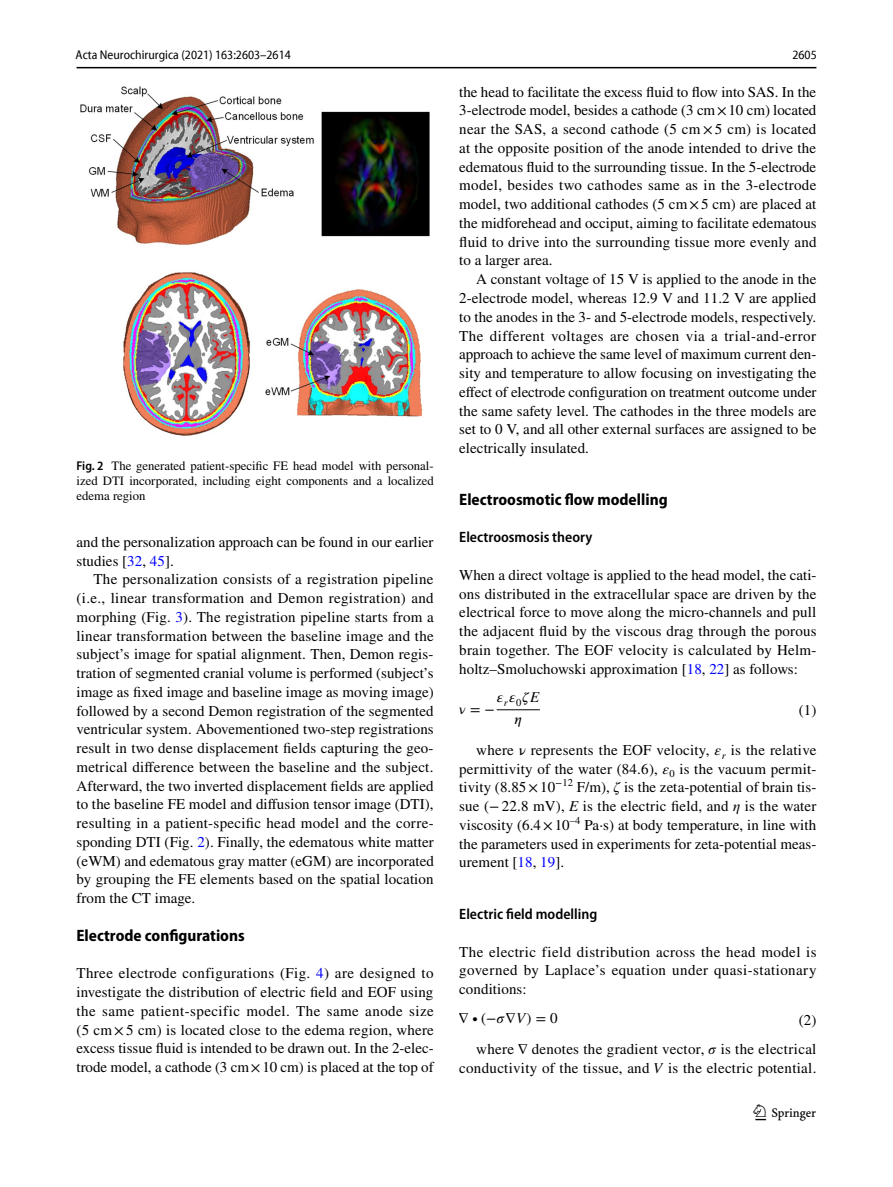
<style>
.page{position:relative;width:893px;height:1187px;background:#fff}
.page>*{position:absolute;margin:0;border:0;box-sizing:border-box;transform-origin:0 0}
.t1{font:22.5px "Springnew Regular 3";color:#000}
.t2{font:700 semi-condensed 16.5px "Myriad Pro";color:#000}
.t3{font:15px/18.8px "STIX";letter-spacing:.005em;color:#000;text-align:justify}
.t4{font:600 semi-condensed 15px "Myriad Pro";color:#000}
.t5{font:15px "STIX Math";color:#000}
.t6{font:15px/21.6px "STIX Math Italic 3";color:#000;text-align:center}
.t7{font:15px "STIX Math Regular 3";color:#000}
.t8{font:12.75px/15px "STIX";color:#000;text-align:justify}
.t9{font:semi-condensed 12.75px "Myriad Pro Unic";color:#000}
.s1{font-family:"Myriad Pro";font-weight:600;font-stretch:semi-condensed}
.s2{color:#00f}
.s3{font-family:"STIX General";font-style:italic}
.s4{font-family:"STIX Math Italic 3"}
.s5{font-style:italic}
.s6{font-family:"STIX General Italic 2"}
.s7{font-family:"STIX General Regular 2"}
.s8{font-family:"STIX Math Regular 2"}
.s9{font-family:"STIX Math Italic 2"}
.s10{font-family:"STIX General Italic 3"}
</style>
<div class="page">
<hr style="left:77px;top:67px;width:739px;height:1px;background:#000">
<hr style="left:497px;top:709px;width:43px;height:1px;background:#000">
<img style="left:81px;top:87px;width:348px;height:348px">
<p class="t9" style="left:76px;top:50px;width:217px">Acta Neurochirurgica (2021) 163:2603–2614</p>
<p class="t9" style="left:792px;top:50px;width:26px">2605</p>
<p class="t8" style="left:77px;top:459px;width:359px"><span class="s1">Fig. 2</span> The generated patient-specific FE head model with personal&shy;ized DTI incorporated, including eight components and a localized edema region</p>
<p class="t3" style="left:77px;top:533px;width:359px">and the personalization approach can be found in our earlier studies [<span class="s2">32</span>, <span class="s2">45</span>].</p>
<p class="t3" style="left:77px;top:571px;width:359px;text-indent:17px">The personalization consists of a registration pipeline (i.e., linear transformation and Demon registration) and morphing (Fig. <span class="s2">3</span>). The registration pipeline starts from a linear transformation between the baseline image and the subject’s image for spatial alignment. Then, Demon regis&shy;tration of segmented cranial volume is performed (subject’s image as fixed image and baseline image as moving image) followed by a second Demon registration of the segmented ventricular system. Abovementioned two-step registrations result in two dense displacement fields capturing the geo&shy;metrical difference between the baseline and the subject.<br>Afterward, the two inverted displacement fields are applied to the baseline FE model and diffusion tensor image (DTI), resulting in a patient-specific head model and the corre&shy;sponding DTI (Fig. <span class="s2">2</span>). Finally, the edematous white matter (eWM) and edematous gray matter (eGM) are incorporated by grouping the FE elements based on the spatial location from the CT image.</p>
<p class="t2" style="left:77px;top:925px;width:170px">Electrode configurations</p>
<p class="t3" style="left:77px;top:964px;width:359px">Three electrode configurations (Fig. <span class="s2">4</span>) are designed to investigate the distribution of electric field and EOF using the same patient-specific model. The same anode size (5 cm×5 cm) is located close to the edema region, where excess tissue fluid is intended to be drawn out. In the 2-elec&shy;trode model, a cathode (3 cm×10 cm) is placed at the top of</p>
<p class="t3" style="left:459px;top:83px;width:359px">the head to facilitate the excess fluid to flow into SAS. In the 3-electrode model, besides a cathode (3 cm×10 cm) located near the SAS, a second cathode (5 cm ×5 cm) is located at the opposite position of the anode intended to drive the edematous fluid to the surrounding tissue. In the 5-electrode model, besides two cathodes same as in the 3-electrode model, two additional cathodes (5 cm×5 cm) are placed at the midforehead and occiput, aiming to facilitate edematous fluid to drive into the surrounding tissue more evenly and to a larger area.</p>
<p class="t3" style="left:459px;top:271px;width:359px;text-indent:17px">A constant voltage of 15 V is applied to the anode in the 2-electrode model, whereas 12.9 V and 11.2 V are applied to the anodes in the 3- and 5-electrode models, respectively.<br>The different voltages are chosen via a trial-and-error approach to achieve the same level of maximum current den&shy;sity and temperature to allow focusing on investigating the effect of electrode configuration on treatment outcome under the same safety level. The cathodes in the three models are set to 0 V, and all other external surfaces are assigned to be electrically insulated.</p>
<p class="t2" style="left:459px;top:490px;width:210px">Electroosmotic flow modelling</p>
<p class="t4" style="left:459px;top:529px;width:135px">Electroosmosis theory</p>
<p class="t3" style="left:459px;top:566px;width:359px">When a direct voltage is applied to the head model, the cati&shy;ons distributed in the extracellular space are driven by the electrical force to move along the micro-channels and pull the adjacent fluid by the viscous drag through the porous brain together. The EOF velocity is calculated by Helm&shy;holtz–Smoluchowski approximation [<span class="s2">18</span>, <span class="s2">22</span>] as follows:</p>
<p class="t6" style="left:497px;top:688px;width:44px">𝜀<sub>r</sub>𝜀<sub>0</sub>𝜁<span class="s3">E </span>𝜂</p>
<p class="t7" style="left:458px;top:703px;width:38px"><span class="s4">𝜈</span>=−</p>
<p class="t3" style="left:799px;top:701px;width:19px">(1)</p>
<p class="t3" style="left:459px;top:741px;width:359px;text-indent:17px">where ν represents the EOF velocity, <span class="s5">ε</span><sub>r</sub> is the relative permittivity of the water (84.6), <span class="s5">ε</span><sub>0</sub> is the vacuum permit&shy;tivity (8.85× -10<sup>−12</sup> F/m), <span class="s5">ζ</span> is the zeta-potential of brain tis&shy;sue (−22.8 mV), <span class="s5">E</span> is the electric field, and <span class="s5">η</span> is the water viscosity (6.4× -10<sup>–4</sup> Pa·s) at body temperature, in line with the parameters used in experiments for zeta-potential meas&shy;urement [<span class="s2">18</span>, <span class="s2">19</span>].</p>
<p class="t4" style="left:459px;top:905px;width:140px">Electric field modelling</p>
<p class="t3" style="left:459px;top:943px;width:359px">The electric field distribution across the head model is governed by Laplace’s equation under quasi-stationary conditions:</p>
<p class="t5" style="left:458px;top:1012px;width:101px">∇ ∙ (−<span class="s5">𝜎</span>∇<span class="s6">V</span>) = <span class="s7">0</span></p>
<p class="t3" style="left:799px;top:1011px;width:19px">(2)</p>
<p class="t3" style="left:459px;top:1040px;width:359px;text-align:right">where <span class="s8">∇</span> denotes the gradient vector, <span class="s9">𝜎</span> is the electrical conductivity of the tissue, and <span class="s10">V</span> is the electric potential.</p>
<h1 class="t1" style="left:755px;top:1104px;width:62px">1 3</h1>
</div>
